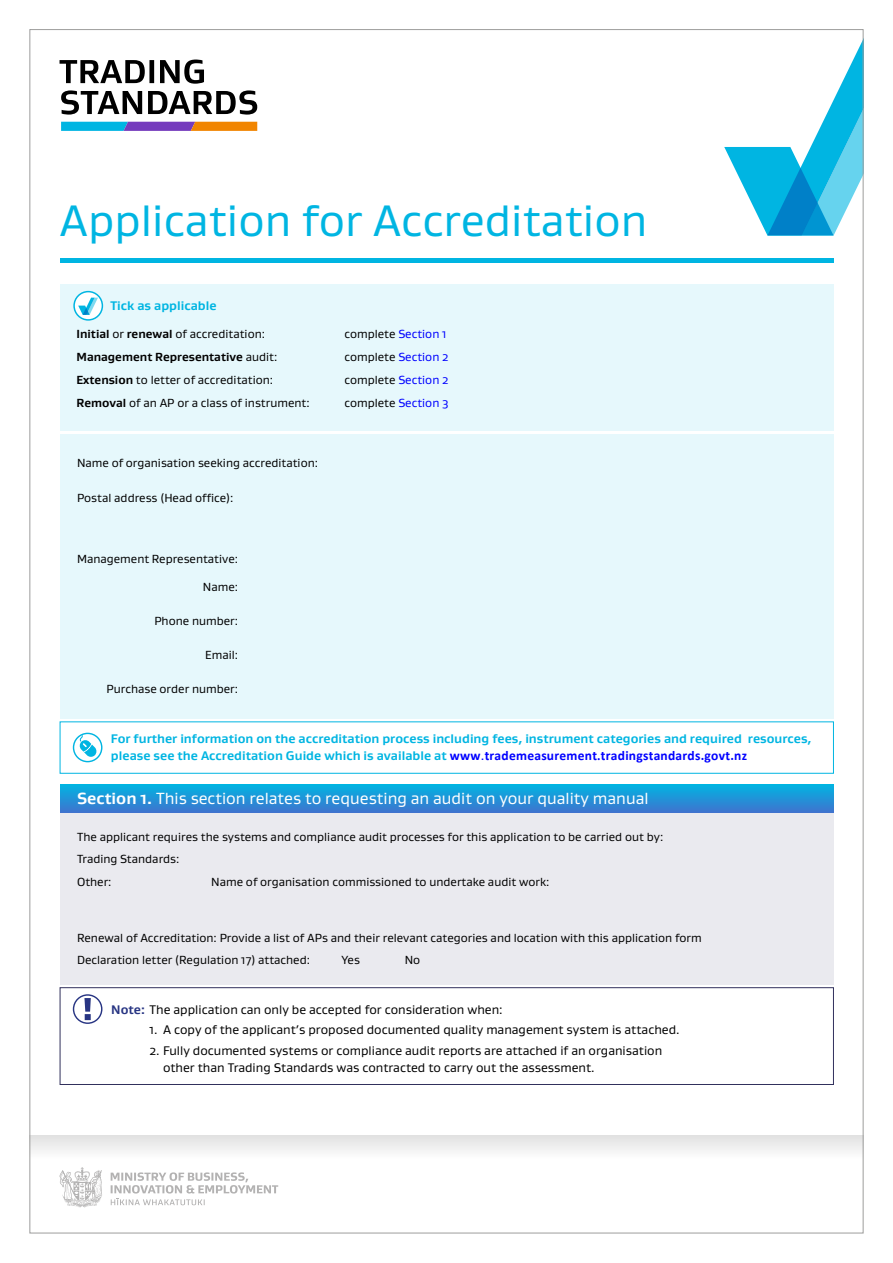
<style>
.page{position:relative;width:893px;height:1263px;background:#fff}
.page>*{position:absolute;margin:0;border:0;box-sizing:border-box;transform-origin:0 0}
.t1{font:45px "Gustan";color:#00b5e2}
.t2{font:16.5px "Gustan";color:#fff}
.t3{font:12.75px/16.5px "Gustan";color:#000}
.t4{font:700 12.75px/16.4px "Gustan";color:#00b5e2}
.t5{font:12px/22.5px "Gustan";color:#000}
.t6{font:700 12px "Gustan";color:#000}
.s1{font-weight:700}
.s2{color:#00f}
.s3{font-weight:400}
.s4{font-family:"Calibri";font-size:13.5px;color:#00f}
.s5{font-weight:400;font-size:13.5px;color:#00f}
.s6{font-family:"Minion Pro";font-size:13.5px;color:#00f}
.s7{font-weight:700;color:#283583}
</style>
<div class="page">
<div style="left:60px;top:284px;width:773px;height:146px;background:#e6f8fc"></div>
<div style="left:60px;top:434px;width:773px;height:284px;background:#e6f8fc"></div>
<svg style="left:74px;top:733px;width:28px;height:29px"></svg>
<svg style="left:79px;top:734px;width:18px;height:23px"></svg>
<div style="left:73px;top:733px;width:29px;height:29px;border:1px solid #00b5e2;border-radius:50%"></div>
<svg style="left:74px;top:292px;width:28px;height:28px"></svg>
<svg style="left:78px;top:298px;width:20px;height:17px"></svg>
<div style="left:73px;top:291px;width:30px;height:30px;border:2px solid #00b5e2;border-radius:50%"></div>
<svg style="left:60px;top:784px;width:773px;height:29px;background:#1f93d7"></svg>
<div style="left:60px;top:813px;width:773px;height:171px;background:#eaeaef"></div>
<div style="left:60px;top:987px;width:774px;height:98px;border:1px solid #31305c"></div>
<svg style="left:84px;top:998px;width:7px;height:22px"></svg>
<div style="left:73px;top:994px;width:29px;height:30px;border:1px solid #283583;border-radius:50%"></div>
<hr style="left:60px;top:258px;width:773px;height:4px;background:#00b5e2">
<svg style="left:724px;top:44px;width:137px;height:192px"></svg>
<div style="left:30px;top:1135px;width:833px;height:23px;background:#efefef"></div>
<svg style="left:61px;top:122px;width:196px;height:9px;background:#787d8c"></svg>
<svg style="left:61px;top:90px;width:196px;height:25px"></svg>
<svg style="left:60px;top:60px;width:144px;height:24px"></svg>
<svg style="left:60px;top:1167px;width:42px;height:41px"></svg>
<svg style="left:111px;top:1172px;width:167px;height:33px"></svg>
<h1 class="t1" style="left:60px;top:191px;width:589px">Application for Accreditation</h1>
<p class="t4" style="left:111px;top:297px;width:108px">Tick as applicable</p>
<p class="t5" style="left:77px;top:323px;width:190px"><span class="s1">Initial</span> or <span class="s1">renewal</span> of accreditation:</p>
<p class="t5" style="left:344px;top:323px;width:104px">complete <span class="s2">Section 1</span></p>
<p class="t6" style="left:77px;top:349px;width:202px">Management Representative <span class="s3">audit:</span></p>
<p class="t5" style="left:344px;top:346px;width:106px">complete <span class="s2">Section 2</span></p>
<p class="t5" style="left:77px;top:369px;width:198px"><span class="s1">Extension</span> to letter of accreditation:</p>
<p class="t5" style="left:344px;top:369px;width:106px">complete <span class="s2">Section 2</span></p>
<p class="t5" style="left:77px;top:392px;width:235px"><span class="s1">Removal</span> of an AP or a class of instrument:</p>
<p class="t5" style="left:344px;top:392px;width:106px">complete <span class="s2">Section 3</span></p>
<p class="t5" style="left:77px;top:452px;width:242px">Name of organisation seeking accreditation:</p>
<p class="t5" style="left:77px;top:486px;width:158px">Postal address (Head office):</p>
<p class="t5" style="left:77px;top:547px;width:163px">Management Representative:</p>
<p class="t5" style="left:203px;top:575px;width:37px">Name:</p>
<p class="t5" style="left:154px;top:609px;width:85px">Phone number:</p>
<p class="t5" style="left:205px;top:643px;width:34px">Email:</p>
<p class="t5" style="left:107px;top:677px;width:133px">Purchase order number:</p>
<p class="t4" style="left:111px;top:730px;width:702px">For further information on the accreditation process including fees, instrument categories and required resources, please see the Accreditation Guide which is available at <span class="s4">www</span><span class="s5">.</span><span class="s4">trademeasurement</span><span class="s6">.</span><span class="s4">tradingstandards.govt.nz</span></p>
<h2 class="t2" style="left:77px;top:787px;width:573px"><span class="s1">Section 1.</span> This section relates to requesting an audit on your quality manual</h2>
<p class="t5" style="left:77px;top:825px;width:588px">The applicant requires the systems and compliance audit processes for this application to be carried out by:<br>Trading Standards:<br>Other:</p>
<p class="t5" style="left:211px;top:870px;width:340px">Name of organisation commissioned to undertake audit work:</p>
<p class="t5" style="left:77px;top:927px;width:626px;line-height:22px">Renewal of Accreditation: Provide a list of APs and their relevant categories and location with this application form<br>Declaration letter (Regulation 17) attached:</p>
<p class="t5" style="left:341px;top:948px;width:20px">Yes</p>
<p class="t5" style="left:405px;top:948px;width:17px">No</p>
<p class="t3" style="left:111px;top:1000px;width:393px"><span class="s7">Note:</span> The application can only be accepted for consideration when:</p>
<p class="t3" style="left:150px;top:1021px;width:532px">1. A copy of the applicant’s proposed documented quality management system is attached.</p>
<p class="t3" style="left:163px;top:1042px;width:501px;text-indent:-14px">2. Fully documented systems or compliance audit reports are attached if an organisation other than Trading Standards was contracted to carry out the assessment.</p>
</div>
